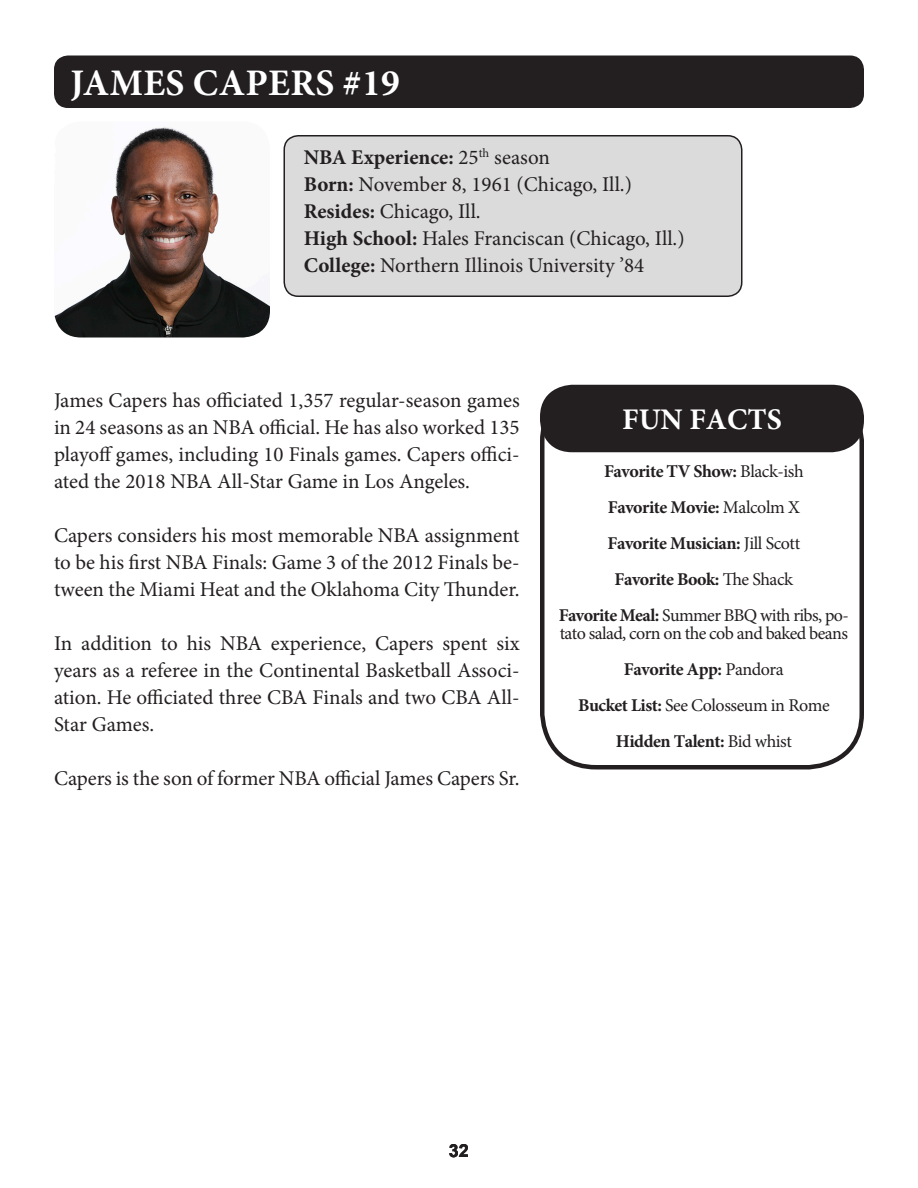
<style>
.page{position:relative;width:918px;height:1188px;background:#fff}
.page>*{position:absolute;margin:0;border:0;box-sizing:border-box;transform-origin:0 0}
.t1{font:700 37.5px "Minion Pro";letter-spacing:.01em;color:#fff}
.t2{font:700 30px "Minion Pro";color:#fff}
.t3{font:21px/27px "Minion Pro";color:#231f20;text-align:justify}
.t4{font:700 21px "Minion Pro";color:#231f20}
.t5{font:700 18px "Minion Pro";letter-spacing:-.025em;color:#231f20}
.t6{font:18px/18px "Minion Pro";letter-spacing:-.035em;color:#231f20}
.t7{font:700 18px "Arial";color:#231f20}
.s1{font-weight:400}
.s2{font-weight:700}
</style>
<div class="page">
<div style="left:284px;top:136px;width:458px;height:160px;background:#dbdbdb;border-radius:14px"></div>
<div style="left:284px;top:135px;width:459px;height:162px;border:2px solid #231f20;border-radius:14px"></div>
<img style="left:54px;top:126px;width:216px;height:212px">
<div style="left:540px;top:386px;width:324px;height:383px;border:4px solid #231f20;border-radius:54px"></div>
<div style="left:542px;top:387px;width:320px;height:63px;background:#231f20;border-radius:30px"></div>
<div style="left:540px;top:385px;width:324px;height:67px;border:4px solid #231f20;border-radius:30px"></div>
<div style="left:54px;top:56px;width:810px;height:52px;background:#231f20;border-radius:14px"></div>
<p class="t1" style="left:70px;top:56px;width:331px">JAMES CAPERS #19</p>
<p class="t4" style="left:304px;top:142px;width:248px">NBA Experience: <span class="s1">25</span><sup>th</sup> <span class="s1">season</span></p>
<p class="t3" style="left:304px;top:171px;width:330px"><span class="s2">Born:</span> November 8, 1961 (Chicago, Ill.)</p>
<p class="t3" style="left:304px;top:198px;width:178px"><span class="s2">Resides:</span> Chicago, Ill.</p>
<p class="t3" style="left:304px;top:225px;width:382px"><span class="s2">High School:</span> Hales Franciscan (Chicago, Ill.)</p>
<p class="t3" style="left:304px;top:252px;width:342px"><span class="s2">College:</span> Northern Illinois University ’84</p>
<p class="t3" style="left:54px;top:387px;width:467px">James Capers has officiated 1,357 regular-season games in 24 seasons as an NBA official. He has also worked 135 playoff games, including 10 Finals games. Capers offici&shy;ated the 2018 NBA All-Star Game in Los Angeles.</p>
<p class="t3" style="left:54px;top:522px;width:467px">Capers considers his most memorable NBA assignment to be his first NBA Finals: Game 3 of the 2012 Finals be&shy;tween the Miami Heat and the Oklahoma City Thunder.</p>
<p class="t3" style="left:54px;top:630px;width:467px">In addition to his NBA experience, Capers spent six years as a referee in the Continental Basketball Associ&shy;ation. He officiated three CBA Finals and two CBA All-Star Games.</p>
<p class="t3" style="left:54px;top:765px;width:467px">Capers is the son of former NBA official James Capers Sr.</p>
<p class="t2" style="left:622px;top:398px;width:161px">FUN FACTS</p>
<p class="t5" style="left:604px;top:458px;width:201px">Favorite TV Show: <span class="s1">Black-ish</span></p>
<p class="t5" style="left:608px;top:494px;width:193px">Favorite Movie: <span class="s1">Malcolm X</span></p>
<p class="t5" style="left:608px;top:530px;width:194px">Favorite Musician: <span class="s1">Jill Scott</span></p>
<p class="t5" style="left:615px;top:566px;width:180px">Favorite Book: <span class="s1">The Shack</span></p>
<p class="t6" style="left:559px;top:606px;width:292px"><span class="s2">Favorite Meal:</span> Summer BBQ with ribs, po&shy;tato salad, corn on the cob and baked beans</p>
<p class="t5" style="left:624px;top:656px;width:161px">Favorite App: <span class="s1">Pandora</span></p>
<p class="t6" style="left:578px;top:696px;width:253px"><span class="s2">Bucket List:</span> See Colosseum in Rome</p>
<p class="t5" style="left:616px;top:728px;width:178px">Hidden Talent: <span class="s1">Bid whist</span></p>
<p class="t7" style="left:449px;top:1138px;width:22px">32</p>
</div>
